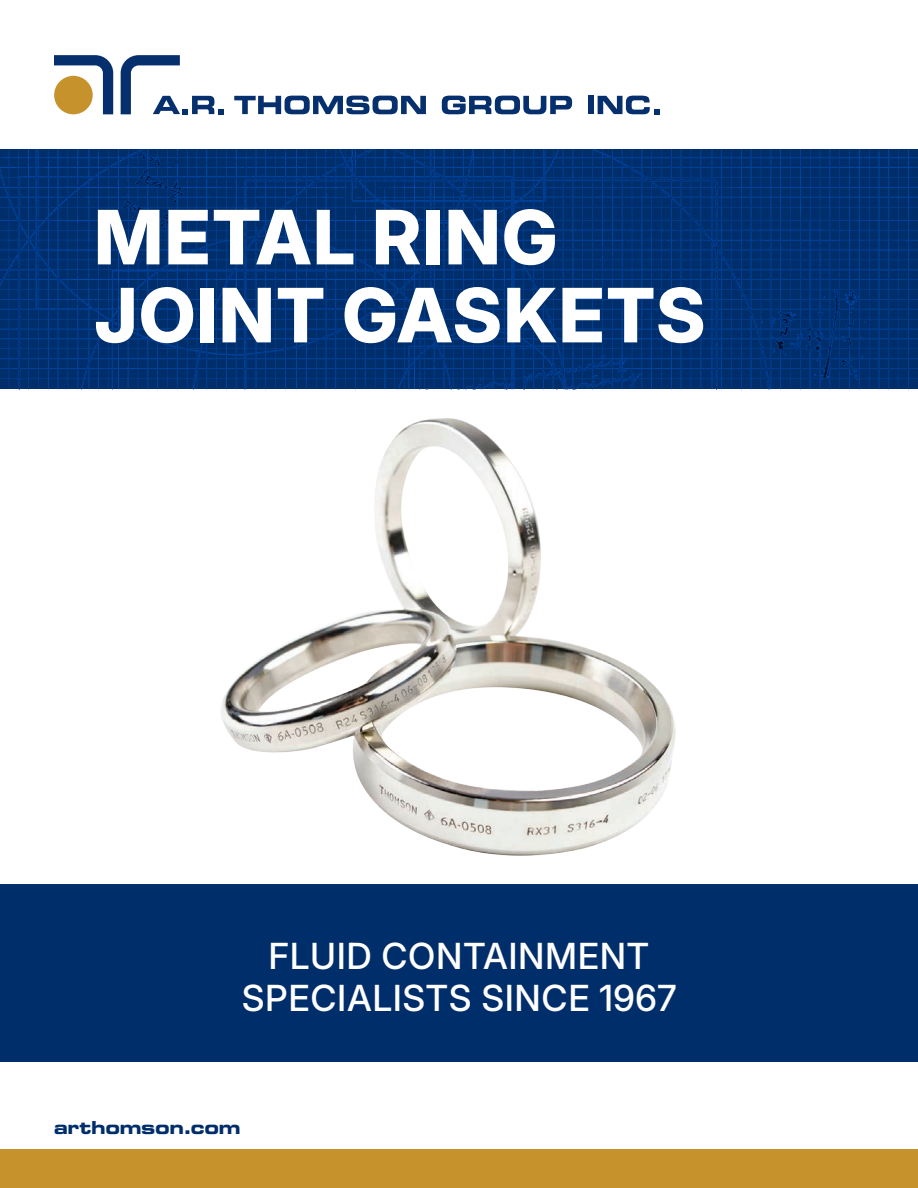
<style>
.page{position:relative;width:918px;height:1188px;background:#fff}
.page>*{position:absolute;margin:0;border:0;box-sizing:border-box;transform-origin:0 0}
.t1{font:800 75px/78px "Inter 24 pt";letter-spacing:.015em;color:#fff}
.Product_Description{font:500 36px/42px "Inter 24 pt";letter-spacing:.015em;color:#fff;text-align:center}
.t2{font:18px "Eurostile Bold Extended Two";letter-spacing:-.015em;color:#002e6b}
</style>
<div class="page">
<div style="left:0;top:884px;width:918px;height:177px;background:#002e6b"></div>
<img style="left:0;top:149px;width:918px;height:240px">
<svg style="left:54px;top:55px;width:59px;height:59px"></svg>
<svg style="left:121px;top:55px;width:103px;height:59px"></svg>
<svg style="left:234px;top:96px;width:192px;height:18px"></svg>
<svg style="left:442px;top:96px;width:130px;height:18px"></svg>
<div style="left:588px;top:96px;width:6px;height:18px;background:#062f6e"></div>
<svg style="left:598px;top:96px;width:62px;height:18px"></svg>
<div style="left:0;top:1150px;width:918px;height:38px;background:#c6922c"></div>
<img style="left:221px;top:418px;width:455px;height:438px">
<p class="t1" style="left:94px;top:196px;width:613px">METAL RING<br>JOINT GASKETS</p>
<p class="Product_Description" style="left:242px;top:934px;width:436px">FLUID CONTAINMENT<br>SPECIALISTS SINCE 1967</p>
<p class="t2" style="left:54px;top:1115px;width:188px">arthomson.com</p>
</div>
